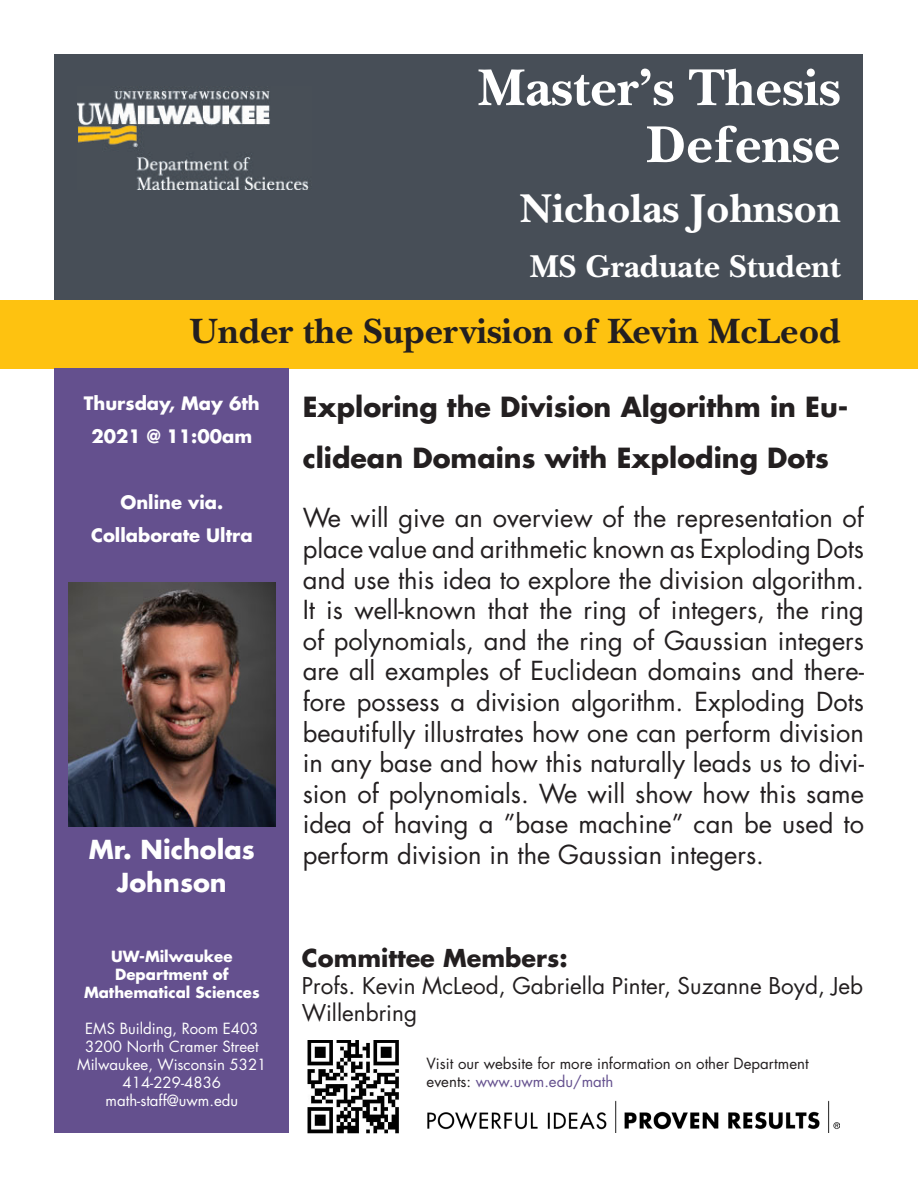
<style>
.page{position:relative;width:918px;height:1188px;background:#fff}
.page>*{position:absolute;margin:0;border:0;box-sizing:border-box;transform-origin:0 0}
.t1{font:700 54px "New Baskerville Std";color:#fff}
.t2{font:700 42px "New Baskerville Std";color:#fff}
.t3{font:700 36.75px "New Baskerville Std";color:#231f20}
.t4{font:700 33px "New Baskerville Std";color:#fff}
.t5{font:700 27px/51px "Futura Std";color:#231f20}
.t6{font:25.5px/30.6px "Futura Std";color:#231f20;text-align:justify}
.t7{font:700 25.5px/33px "Futura Std";color:#fff;text-align:center}
.t8{font:700 24px "Futura Std";color:#231f20}
.t9{font:22.5px/27px "Futura Std";color:#231f20}
.t10{font:700 18px/33px "Futura Std";color:#fff;text-align:center}
.t11{font:15px/18px "Futura Std";color:#fff;text-align:center}
.t12{font:15px/18px "Futura Std";color:#231f20}
.t13{font:700 15px "Futura Std";color:#fff}
.s1{color:#64508e}
</style>
<div class="page">
<div style="left:55px;top:55px;width:808px;height:245px;background:#474e57"></div>
<div style="left:0;top:300px;width:918px;height:68px;background:#fec210"></div>
<div style="left:55px;top:368px;width:234px;height:765px;background:#64508e"></div>
<img style="left:77px;top:91px;width:232px;height:99px">
<img style="left:68px;top:582px;width:207px;height:244px">
<img style="left:307px;top:1040px;width:92px;height:94px">
<img style="left:427px;top:1100px;width:412px;height:32px">
<p class="t1" style="left:478px;top:56px;width:364px">Master’s Thesis</p>
<p class="t1" style="left:646px;top:113px;width:196px">Defense</p>
<p class="t2" style="left:520px;top:184px;width:322px">Nicholas Johnson</p>
<p class="t4" style="left:530px;top:247px;width:312px">MS Graduate Student</p>
<p class="t3" style="left:190px;top:310px;width:653px">Under the Supervision of Kevin McLeod</p>
<p class="t10" style="left:84px;top:386px;width:177px">Thursday, May 6th<br>2021 @ 11:00am</p>
<p class="t10" style="left:120px;top:485px;width:104px">Online via.</p>
<p class="t10" style="left:91px;top:518px;width:163px">Collaborate Ultra</p>
<p class="t7" style="left:89px;top:833px;width:168px">Mr. Nicholas<br>Johnson</p>
<p class="t13" style="left:111px;top:947px;width:123px">UW-Milwaukee</p>
<p class="t13" style="left:115px;top:965px;width:115px">Department of</p>
<p class="t13" style="left:84px;top:983px;width:177px">Mathematical Sciences</p>
<p class="t11" style="left:85px;top:1020px;width:175px">EMS Building, Room E403</p>
<p class="t11" style="left:77px;top:1038px;width:191px">3200 North Cramer Street<br>Milwaukee, Wisconsin 5321</p>
<p class="t11" style="left:123px;top:1074px;width:100px">414-229-4836</p>
<p class="t11" style="left:106px;top:1092px;width:134px">math-staff@uwm.edu</p>
<p class="t5" style="left:303px;top:381px;width:547px">Exploring the Division Algorithm in Eu&shy;clidean Domains with Exploding Dots</p>
<p class="t6" style="left:303px;top:503px;width:563px">We will give an overview of the representation of place value and arithmetic known as Exploding Dots and use this idea to explore the division algorithm.<br>It is well-known that the ring of integers, the ring of polynomials, and the ring of Gaussian integers are all examples of Euclidean domains and there&shy;fore possess a division algorithm. Exploding Dots beautifully illustrates how one can perform division in any base and how this naturally leads us to divi&shy;sion of polynomials. We will show how this same idea of having a ”base machine” can be used to perform division in the Gaussian integers.</p>
<p class="t8" style="left:302px;top:942px;width:267px">Committee Members:</p>
<p class="t9" style="left:302px;top:973px;width:563px">Profs. Kevin McLeod, Gabriella Pinter, Suzanne Boyd, Jeb<br>Willenbring</p>
<p class="t12" style="left:427px;top:1055px;width:384px">Visit our website for more information on other Department events: <span class="s1">www.uwm.edu/math</span></p>
</div>
